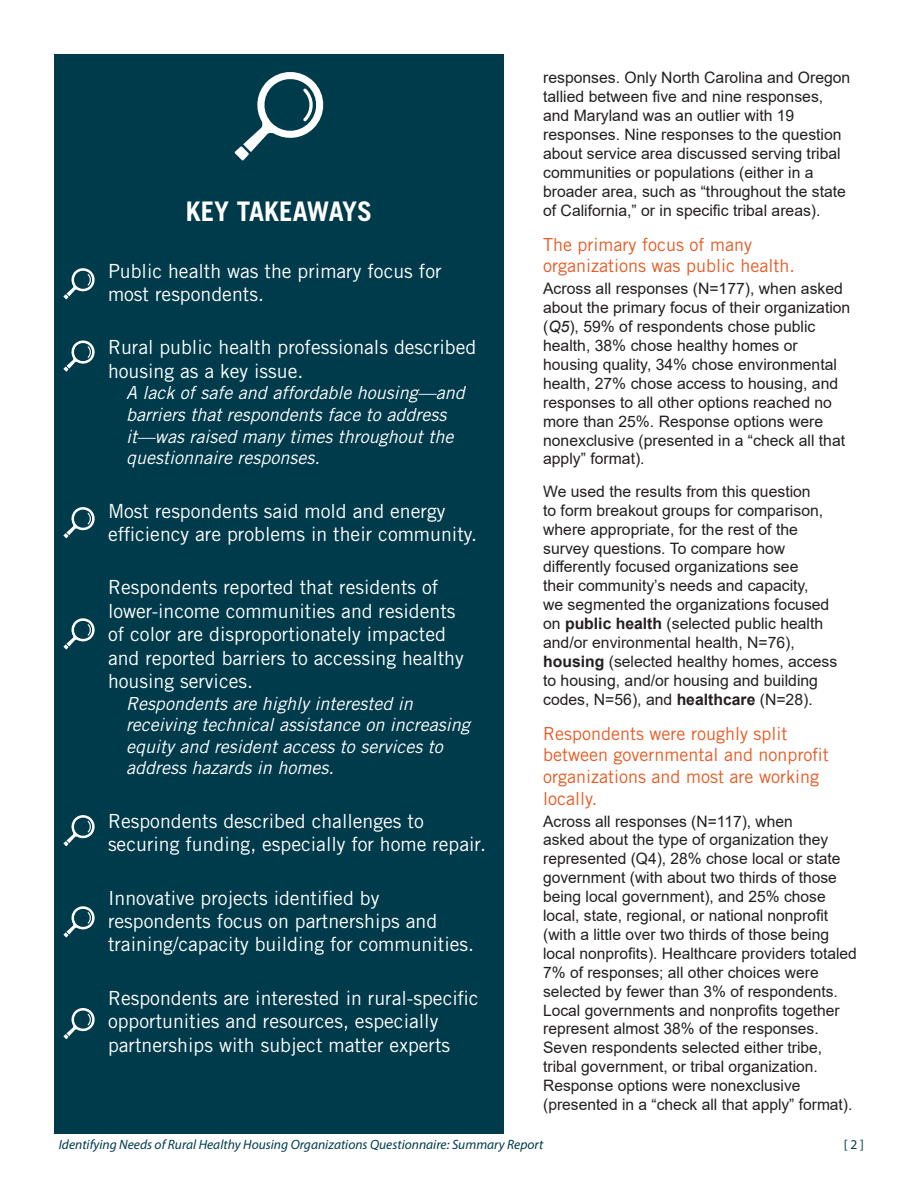
<style>
.page{position:relative;width:918px;height:1188px;background:#fff}
.page>*{position:absolute;margin:0;border:0;box-sizing:border-box;transform-origin:0 0}
.t1{font:700 27px "Trade Gothic LT Std";color:#fff}
.t2{font:19.5px/23.4px "Trade Gothic LT Std";color:#fff}
.t3{font:italic 18px/21.6px "Trade Gothic LT Std";color:#fff}
.t4{font:18px/21.6px "Trade Gothic LT Std";color:#e65c25}
.t5{font:15.75px/18.9px "Arial";color:#231f20}
.t6{font:italic 13.5px "Myriad Pro";color:#003b4c}
.t7{font:13.5px "Myriad Pro";color:#003b4c}
.s1{font-style:italic}
.s2{font-weight:700}
</style>
<div class="page">
<div style="left:54px;top:54px;width:450px;height:1080px;background:#003b4c"></div>
<svg style="left:63px;top:268px;width:32px;height:31px"></svg>
<svg style="left:235px;top:72px;width:89px;height:89px"></svg>
<svg style="left:63px;top:340px;width:32px;height:32px"></svg>
<svg style="left:63px;top:1008px;width:32px;height:31px"></svg>
<svg style="left:63px;top:906px;width:32px;height:31px"></svg>
<svg style="left:63px;top:815px;width:32px;height:31px"></svg>
<svg style="left:63px;top:618px;width:32px;height:31px"></svg>
<svg style="left:63px;top:507px;width:32px;height:31px"></svg>
<p class="t1" style="left:186px;top:195px;width:188px">KEY TAKEAWAYS</p>
<p class="t2" style="left:108px;top:259px;width:335px">Public health was the primary focus for most respondents.</p>
<p class="t2" style="left:108px;top:336px;width:370px">Rural public health professionals described housing as a key issue.</p>
<p class="t3" style="left:126px;top:383px;width:340px">A lack of safe and affordable housing—and barriers that respondents face to address it—was raised many times throughout the questionnaire responses.</p>
<p class="t2" style="left:108px;top:499px;width:370px">Most respondents said mold and energy efficiency are problems in their community.</p>
<p class="t2" style="left:108px;top:576px;width:357px">Respondents reported that residents of lower-income communities and residents of color are disproportionately impacted and reported barriers to accessing healthy housing services.</p>
<p class="t3" style="left:126px;top:693px;width:345px">Respondents are highly interested in receiving technical assistance on increasing equity and resident access to services to address hazards in homes.</p>
<p class="t2" style="left:108px;top:809px;width:380px">Respondents described challenges to securing funding, especially for home repair.</p>
<p class="t2" style="left:108px;top:886px;width:368px">Innovative projects identified by respondents focus on partnerships and training/capacity building for communities.</p>
<p class="t2" style="left:108px;top:986px;width:372px">Respondents are interested in rural-specific opportunities and resources, especially partnerships with subject matter experts</p>
<p class="t5" style="left:543px;top:68px;width:309px">responses. Only North Carolina and Oregon tallied between five and nine responses, and Maryland was an outlier with 19 responses. Nine responses to the question about service area discussed serving tribal communities or populations (either in a broader area, such as “throughout the state of California,” or in specific tribal areas).</p>
<p class="t4" style="left:543px;top:233px;width:253px">The primary focus of many organizations was public health.</p>
<p class="t5" style="left:543px;top:279px;width:309px">Across all responses (N=177), when asked about the primary focus of their organization (<span class="s1">Q5</span>), 59% of respondents chose public health, 38% chose healthy homes or housing quality, 34% chose environmental health, 27% chose access to housing, and responses to all other options reached no more than 25%. Response options were nonexclusive (presented in a “check all that apply” format).</p>
<p class="t5" style="left:543px;top:482px;width:296px">We used the results from this question<br>to form breakout groups for comparison, where appropriate, for the rest of the survey questions. To compare how differently focused organizations see<br>their community’s needs and capacity,<br>we segmented the organizations focused on <span class="s2">public health</span> (selected public health and/or environmental health, N=76), <span class="s2">housing</span> (selected healthy homes, access to housing, and/or housing and building codes, N=56), and <span class="s2">healthcare</span> (N=28).</p>
<p class="t4" style="left:543px;top:722px;width:287px">Respondents were roughly split between governmental and nonprofit organizations and most are working locally.</p>
<p class="t5" style="left:543px;top:811px;width:315px">Across all responses (N=117), when<br>asked about the type of organization they represented (Q4), 28% chose local or state government (with about two thirds of those being local government), and 25% chose local, state, regional, or national nonprofit (with a little over two thirds of those being local nonprofits). Healthcare providers totaled 7% of responses; all other choices were selected by fewer than 3% of respondents.<br>Local governments and nonprofits together represent almost 38% of the responses.<br>Seven respondents selected either tribe, tribal government, or tribal organization.<br>Response options were nonexclusive (presented in a “check all that apply” format).</p>
<p class="t6" style="left:59px;top:1136px;width:486px">Identifying Needs of Rural Healthy Housing Organizations Questionnaire: Summary Report</p>
<p class="t7" style="left:844px;top:1136px;width:22px">[ 2 ]</p>
</div>
